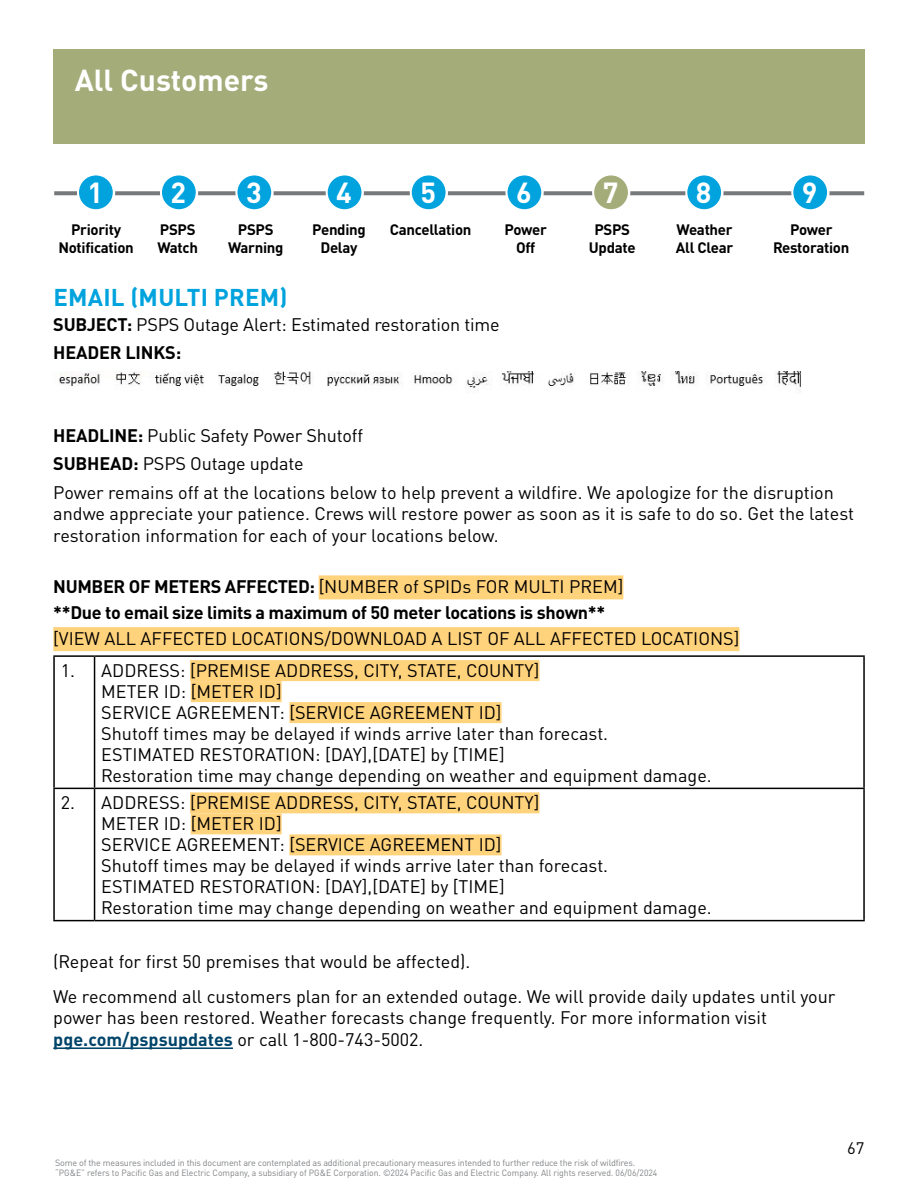
<style>
.page{position:relative;width:918px;height:1188px;background:#fff}
.page>*{position:absolute;margin:0;border:0;box-sizing:border-box;transform-origin:0 0}
.t1{font:700 30px "DINOT";color:#fff}
.t2{font:700 28.8px "DINOT";color:#fff}
.t3{font:700 24px "DINOT";letter-spacing:.01em;color:#00a3dd}
.t4{font:18px/21px "DINOT";color:#000}
.t5{font:700 18px/25.8px "DINOT";letter-spacing:-.02em;color:#000}
.t6{font:16.5px "DINOT";color:#000}
.t7{font:700 15px/18px "DINOT";letter-spacing:-.02em;color:#000;text-align:center}
.t8{font:9px/10.5px "DINOT";letter-spacing:-.02em;color:#808285}
.s1{font-weight:700}
.s2{font-weight:400}
.s3{font-weight:700;color:#00446a}
</style>
<div class="page">
<div style="left:53px;top:50px;width:812px;height:94px;background:#a4ad7a"></div>
<div style="left:319px;top:575px;width:304px;height:24px;background:#ffd27c"></div>
<div style="left:53px;top:627px;width:686px;height:24px;background:#ffd27c"></div>
<hr style="left:53px;top:1047px;width:180px;height:2px;background:#00446a">
<img style="left:59px;top:371px;width:742px;height:22px">
<hr style="left:53px;top:655px;width:42px;height:2px;background:#000">
<hr style="left:53px;top:657px;width:2px;height:131px;background:#000">
<hr style="left:95px;top:655px;width:770px;height:2px;background:#000">
<hr style="left:94px;top:657px;width:1px;height:131px;background:#000">
<hr style="left:863px;top:657px;width:2px;height:131px;background:#000">
<hr style="left:53px;top:788px;width:42px;height:1px;background:#000">
<hr style="left:53px;top:789px;width:2px;height:131px;background:#000">
<hr style="left:95px;top:788px;width:770px;height:1px;background:#000">
<hr style="left:94px;top:789px;width:1px;height:131px;background:#000">
<hr style="left:863px;top:789px;width:2px;height:131px;background:#000">
<hr style="left:53px;top:920px;width:42px;height:1px;background:#000">
<hr style="left:95px;top:920px;width:770px;height:1px;background:#000">
<div style="left:190px;top:660px;width:350px;height:21px;background:#ffd27c"></div>
<div style="left:191px;top:681px;width:91px;height:21px;background:#ffd27c"></div>
<div style="left:289px;top:702px;width:213px;height:21px;background:#ffd27c"></div>
<div style="left:190px;top:792px;width:350px;height:21px;background:#ffd27c"></div>
<div style="left:191px;top:813px;width:91px;height:21px;background:#ffd27c"></div>
<div style="left:289px;top:834px;width:213px;height:21px;background:#ffd27c"></div>
<svg style="left:54px;top:191px;width:810px;height:4px;background:#808184"></svg>
<svg style="left:78px;top:174px;width:36px;height:37px"></svg>
<div style="left:77px;top:173px;width:38px;height:38px;border:2px solid #fff;border-radius:50%"></div>
<div style="left:79px;top:175px;width:34px;height:34px;background:#00a3dd;border-radius:50%"></div>
<svg style="left:161px;top:174px;width:36px;height:37px"></svg>
<div style="left:160px;top:173px;width:38px;height:38px;border:2px solid #fff;border-radius:50%"></div>
<div style="left:162px;top:175px;width:34px;height:34px;background:#00a3dd;border-radius:50%"></div>
<svg style="left:236px;top:174px;width:37px;height:37px"></svg>
<div style="left:235px;top:173px;width:39px;height:38px;border:2px solid #fff;border-radius:50%"></div>
<div style="left:237px;top:175px;width:34px;height:34px;background:#00a3dd;border-radius:50%"></div>
<svg style="left:326px;top:174px;width:37px;height:37px"></svg>
<div style="left:326px;top:173px;width:38px;height:38px;border:2px solid #fff;border-radius:50%"></div>
<div style="left:328px;top:175px;width:33px;height:34px;background:#00a3dd;border-radius:50%"></div>
<svg style="left:411px;top:174px;width:36px;height:37px"></svg>
<div style="left:410px;top:173px;width:38px;height:38px;border:2px solid #fff;border-radius:50%"></div>
<div style="left:412px;top:175px;width:34px;height:34px;background:#00a3dd;border-radius:50%"></div>
<svg style="left:506px;top:174px;width:37px;height:37px"></svg>
<div style="left:505px;top:173px;width:39px;height:38px;border:2px solid #fff;border-radius:50%"></div>
<div style="left:508px;top:175px;width:33px;height:34px;background:#00a3dd;border-radius:50%"></div>
<svg style="left:593px;top:174px;width:37px;height:37px"></svg>
<div style="left:592px;top:173px;width:38px;height:38px;border:2px solid #fff;border-radius:50%"></div>
<div style="left:594px;top:175px;width:34px;height:34px;background:#a4ad7a;border-radius:50%"></div>
<svg style="left:686px;top:174px;width:37px;height:37px"></svg>
<div style="left:685px;top:173px;width:39px;height:38px;border:2px solid #fff;border-radius:50%"></div>
<div style="left:687px;top:175px;width:34px;height:34px;background:#00a3dd;border-radius:50%"></div>
<svg style="left:792px;top:174px;width:37px;height:37px"></svg>
<div style="left:791px;top:173px;width:39px;height:38px;border:2px solid #fff;border-radius:50%"></div>
<div style="left:793px;top:175px;width:34px;height:34px;background:#00a3dd;border-radius:50%"></div>
<h1 class="t1" style="left:75px;top:61px;width:195px">All Customers</h1>
<h2 class="t2" style="left:88px;top:174px;width:17px">1</h2>
<h2 class="t2" style="left:171px;top:174px;width:17px">2</h2>
<h2 class="t2" style="left:246px;top:174px;width:17px">3</h2>
<h2 class="t2" style="left:336px;top:174px;width:17px">4</h2>
<h2 class="t2" style="left:420px;top:174px;width:17px">5</h2>
<h2 class="t2" style="left:516px;top:174px;width:17px">6</h2>
<h2 class="t2" style="left:603px;top:174px;width:17px">7</h2>
<h2 class="t2" style="left:696px;top:174px;width:17px">8</h2>
<h2 class="t2" style="left:802px;top:174px;width:17px">9</h2>
<p class="t7" style="left:58px;top:220px;width:77px">Priority<br>Notification</p>
<p class="t7" style="left:157px;top:220px;width:42px;text-align:left">PSPS<br>Watch</p>
<p class="t7" style="left:228px;top:220px;width:57px">PSPS<br>Warning</p>
<p class="t7" style="left:312px;top:220px;width:55px">Pending<br>Delay</p>
<p class="t7" style="left:390px;top:220px;width:83px">Cancellation</p>
<p class="t7" style="left:504px;top:220px;width:44px">Power<br>Off</p>
<p class="t7" style="left:589px;top:220px;width:48px">PSPS<br>Update</p>
<p class="t7" style="left:676px;top:220px;width:59px;text-align:left">Weather<br>All Clear</p>
<p class="t7" style="left:773px;top:220px;width:78px">Power<br>Restoration</p>
<h3 class="t3" style="left:53px;top:281px;width:236px">EMAIL (MULTI PREM)</h3>
<p class="t4" style="left:53px;top:310px;width:448px;line-height:27.8px"><span class="s1">SUBJECT:</span> PSPS Outage Alert: Estimated restoration time<br><span class="s1">HEADER LINKS:</span></p>
<p class="t4" style="left:53px;top:421px;width:782px;line-height:28.3px"><span class="s1">HEADLINE:</span> Public Safety Power Shutoff<br><span class="s1">SUBHEAD:</span> PSPS Outage update<br>Power remains off at the locations below to help prevent a wildfire. We apologize for the disruption</p>
<p class="t4" style="left:53px;top:503px;width:802px;line-height:21.6px">andwe appreciate your patience. Crews will restore power as soon as it is safe to do so. Get the latest restoration information for each of your locations below.</p>
<p class="t5" style="left:53px;top:573px;width:572px">NUMBER OF METERS AFFECTED: <span class="s2">[NUMBER of SPIDs FOR MULTI PREM] </span>**Due to email size limits a maximum of 50 meter locations is shown**</p>
<p class="t4" style="left:53px;top:628px;width:688px">[VIEW ALL AFFECTED LOCATIONS/DOWNLOAD A LIST OF ALL AFFECTED LOCATIONS]</p>
<p class="t4" style="left:101px;top:659px;width:612px;text-indent:-40px">1. ADDRESS: [PREMISE ADDRESS, CITY, STATE, COUNTY]<br>METER ID: [METER ID]<br>SERVICE AGREEMENT: [SERVICE AGREEMENT ID]<br>Shutoff times may be delayed if winds arrive later than forecast.<br>ESTIMATED RESTORATION: [DAY],[DATE] by [TIME]<br>Restoration time may change depending on weather and equipment damage.</p>
<p class="t4" style="left:101px;top:792px;width:612px;text-indent:-40px">2. ADDRESS: [PREMISE ADDRESS, CITY, STATE, COUNTY]<br>METER ID: [METER ID]<br>SERVICE AGREEMENT: [SERVICE AGREEMENT ID]<br>Shutoff times may be delayed if winds arrive later than forecast.<br>ESTIMATED RESTORATION: [DAY],[DATE] by [TIME]<br>Restoration time may change depending on weather and equipment damage.</p>
<p class="t4" style="left:53px;top:943px;width:784px;line-height:35.1px">(Repeat for first 50 premises that would be affected).<br>We recommend all customers plan for an extended outage. We will provide daily updates until your</p>
<p class="t4" style="left:53px;top:1007px;width:715px;line-height:21.6px">power has been restored. Weather forecasts change frequently. For more information visit <span class="s3">pge.com/pspsupdates</span> or call 1-800-743-5002.</p>
<p class="t8" style="left:55px;top:1157px;width:604px">Some of the measures included in this document are contemplated as additional precautionary measures intended to further reduce the risk of wildfires. “PG&amp;E” refers to Pacific Gas and Electric Company, a subsidiary of PG&amp;E Corporation. ©2024 Pacific Gas and Electric Company. All rights reserved. 06/06/2024</p>
<p class="t6" style="left:847px;top:1137px;width:19px">67</p>
</div>
